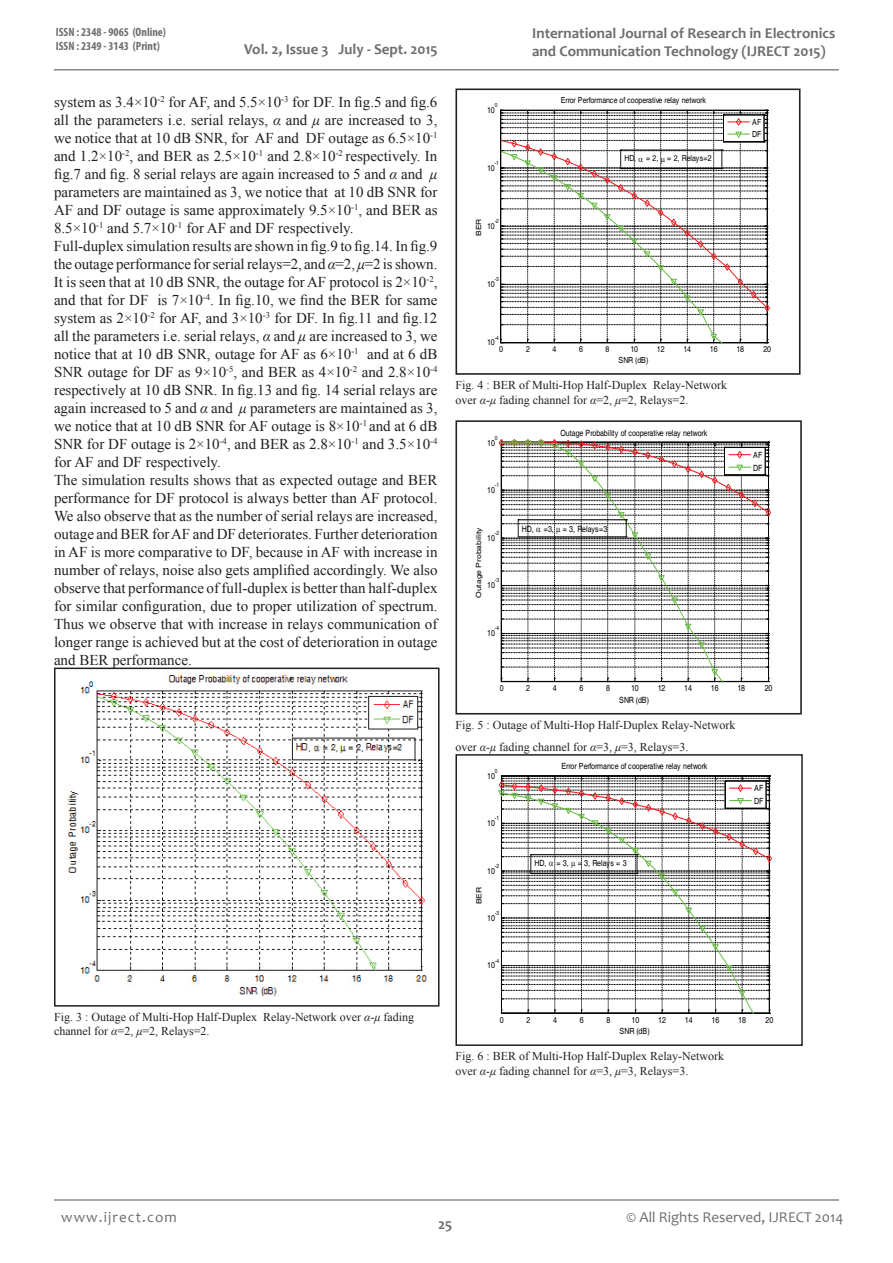
<style>
.page{position:relative;width:893px;height:1263px;background:#fff}
.page>*{position:absolute;margin:0;border:0;box-sizing:border-box;transform-origin:0 0}
.t1{font:15px/18px "Times New Roman";color:#231f20}
.t2{font:700 15px/18px "Candara";color:#6c6d70}
.t3{font:15px "Candara";color:#6c6d70}
.t4{font:15px "Candara";letter-spacing:.075em;color:#6c6d70}
.t5{font:12px/14.4px "Times New Roman";color:#231f20}
.t6{font:700 condensed 12px/14.4px "Myriad Pro";color:#6c6d70}
.t7{font:8.55px/12.5px "Helvetica";letter-spacing:-.02em;color:#040503;scale:.83 1}
.t8{font:8.25px/12.1px "Helvetica";letter-spacing:-.02em;color:#040503;scale:.85 1}
.t9{font:7.05px "Helvetica";color:#040503;scale:1.21 1}
.t10{font:7.05px "Helvetica";color:#040503;scale:1.18 1}
.t11{font:7.05px "Helvetica";color:#040503;scale:1.2 1}
.t12{font:5.85px "Helvetica";color:#040503;scale:.83 1}
.t13{font:5.7px "Helvetica";color:#040503;scale:.85 1}
.s1{font-style:italic}
</style>
<div class="page">
<hr style="left:54px;top:69px;width:785px;height:2px;background:#86888b">
<hr style="left:54px;top:1199px;width:785px;height:2px;background:#86888b">
<img style="left:67px;top:675px;width:360px;height:322px">
<div style="left:54px;top:668px;width:386px;height:339px;border:2px solid #231f20"></div>
<div style="left:455px;top:89px;width:345px;height:286px;border:2px solid #231f20"></div>
<div style="left:455px;top:420px;width:347px;height:294px;border:2px solid #231f20"></div>
<div style="left:455px;top:754px;width:348px;height:292px;border:2px solid #231f20"></div>
<svg style="left:500px;top:110px;width:270px;height:233px"></svg>
<svg style="left:498px;top:439px;width:273px;height:243px"></svg>
<svg style="left:498px;top:775px;width:274px;height:239px"></svg>
<p class="t6" style="left:56px;top:25px;width:112px">ISSN : 2348 - 9065 (Online)<br>ISSN : 2349 - 3143 (Print)</p>
<p class="t2" style="left:244px;top:40px;width:195px">Vol. 2, Issue 3 July - Sept. 2015</p>
<p class="t1" style="left:54px;top:92px;width:385px">system as 3.4×10<sup>-2</sup> for AF, and 5.5×10<sup>-3</sup> for DF. In fig.5 and fig.6 all the parameters i.e. serial relays, <span class="s1">α</span> and <span class="s1">μ</span> are increased to 3, we notice that at 10 dB SNR, for AF and DF outage as 6.5×10<sup>-1 </sup>and 1.2×10<sup>-2</sup>, and BER as 2.5×10<sup>-1</sup> and 2.8×10<sup>-2</sup> respectively. In fig.7 and fig. 8 serial relays are again increased to 5 and <span class="s1">α</span> and <span class="s1">μ </span>parameters are maintained as 3, we notice that at 10 dB SNR for AF and DF outage is same approximately 9.5×10<sup>-1</sup>, and BER as 8.5×10<sup>-1</sup> and 5.7×10<sup>-1</sup> for AF and DF respectively.<br>Full-duplex simulation results are shown in fig.9 to fig.14. In fig.9 the outage performance for serial relays=2, and <span class="s1">α</span>=2, <span class="s1">μ</span>=2 is shown.<br>It is seen that at 10 dB SNR, the outage for AF protocol is 2×10<sup>-2</sup>, and that for DF is 7×10<sup>-4</sup>. In fig.10, we find the BER for same system as 2×10<sup>-2</sup> for AF, and 3×10<sup>-3</sup> for DF. In fig.11 and fig.12 all the parameters i.e. serial relays, <span class="s1">α</span> and <span class="s1">μ</span> are increased to 3, we notice that at 10 dB SNR, outage for AF as 6×10<sup>-1</sup> and at 6 dB SNR outage for DF as 9×10<sup>-5</sup>, and BER as 4×10<sup>-2</sup> and 2.8×10<sup>-4 </sup>respectively at 10 dB SNR. In fig.13 and fig. 14 serial relays are again increased to 5 and <span class="s1">α</span> and <span class="s1">μ</span> parameters are maintained as 3, we notice that at 10 dB SNR for AF outage is 8×10<sup>-1</sup> and at 6 dB SNR for DF outage is 2×10<sup>-4</sup>, and BER as 2.8×10<sup>-1</sup> and 3.5×10<sup>-4 </sup>for AF and DF respectively.<br>The simulation results shows that as expected outage and BER performance for DF protocol is always better than AF protocol.<br>We also observe that as the number of serial relays are increased, outage and BER for AF and DF deteriorates. Further deterioration in AF is more comparative to DF, because in AF with increase in number of relays, noise also gets amplified accordingly. We also observe that performance of full-duplex is better than half-duplex for similar configuration, due to proper utilization of spectrum.<br>Thus we observe that with increase in relays communication of longer range is achieved but at the cost of deterioration in outage and BER performance.</p>
<p class="t13" style="left:495px;top:102px;width:5px">0</p>
<p class="t8" style="left:487px;top:104px;width:11px">10</p>
<p class="t13" style="left:495px;top:160px;width:7px">-1</p>
<p class="t8" style="left:487px;top:162px;width:11px">10</p>
<p class="t10" style="left:475px;top:236px;width:16px;rotate:-90deg">BER</p>
<p class="t13" style="left:495px;top:218px;width:7px">-2</p>
<p class="t8" style="left:487px;top:220px;width:11px">10</p>
<p class="t13" style="left:495px;top:276px;width:7px">-3</p>
<p class="t8" style="left:487px;top:278px;width:11px">10</p>
<p class="t2" style="left:532px;top:24px;width:305px">International Journal of Research in Electronics and Communication Technology (IJRECT 2015)</p>
<p class="t8" style="left:561px;top:95px;width:172px">Error Performance of cooperative relay network</p>
<p class="t8" style="left:624px;top:152px;width:104px">HD, = 2, = 2, Relays=2</p>
<p class="t8" style="left:752px;top:116px;width:12px">AF<br>DF</p>
<p class="t13" style="left:495px;top:334px;width:7px">-4</p>
<p class="t8" style="left:487px;top:336px;width:11px">10</p>
<p class="t8" style="left:499px;top:344px;width:6px">0</p>
<p class="t8" style="left:526px;top:344px;width:6px">2</p>
<p class="t8" style="left:553px;top:344px;width:6px">4</p>
<p class="t8" style="left:579px;top:344px;width:6px">6</p>
<p class="t8" style="left:606px;top:344px;width:6px">8</p>
<p class="t8" style="left:630px;top:344px;width:11px">10</p>
<p class="t8" style="left:657px;top:344px;width:11px">12</p>
<p class="t8" style="left:683px;top:344px;width:11px">14</p>
<p class="t8" style="left:710px;top:344px;width:11px">16</p>
<p class="t8" style="left:736px;top:344px;width:11px">18</p>
<p class="t8" style="left:763px;top:344px;width:11px">20</p>
<p class="t8" style="left:619px;top:354px;width:37px">SNR (dB)</p>
<p class="t5" style="left:455px;top:378px;width:273px">Fig. 4 : BER of Multi-Hop Half-Duplex Relay-Network over <span class="s1">α-μ</span> fading channel for <span class="s1">α</span>=2, <span class="s1">μ</span>=2, Relays=2.</p>
<p class="t12" style="left:495px;top:434px;width:5px">0</p>
<p class="t7" style="left:487px;top:437px;width:11px">10</p>
<p class="t12" style="left:495px;top:482px;width:7px">-1</p>
<p class="t7" style="left:487px;top:484px;width:11px">10</p>
<p class="t9" style="left:475px;top:598px;width:60px;rotate:-90deg">Outage Probability</p>
<p class="t12" style="left:495px;top:530px;width:7px">-2</p>
<p class="t7" style="left:487px;top:532px;width:11px">10</p>
<p class="t12" style="left:495px;top:577px;width:7px">-3</p>
<p class="t7" style="left:487px;top:579px;width:11px">10</p>
<p class="t12" style="left:495px;top:625px;width:7px">-4</p>
<p class="t7" style="left:487px;top:627px;width:11px">10</p>
<p class="t7" style="left:560px;top:427px;width:178px">Outage Probability of cooperative relay network</p>
<p class="t7" style="left:522px;top:523px;width:104px">HD, =3, = 3, Relays=3</p>
<p class="t7" style="left:753px;top:449px;width:13px">AF<br>DF</p>
<p class="t7" style="left:500px;top:682px;width:6px">0</p>
<p class="t7" style="left:526px;top:682px;width:6px">2</p>
<p class="t7" style="left:553px;top:682px;width:6px">4</p>
<p class="t7" style="left:579px;top:682px;width:6px">6</p>
<p class="t7" style="left:606px;top:682px;width:6px">8</p>
<p class="t7" style="left:631px;top:682px;width:11px">10</p>
<p class="t7" style="left:658px;top:682px;width:11px">12</p>
<p class="t7" style="left:684px;top:682px;width:11px">14</p>
<p class="t7" style="left:711px;top:682px;width:11px">16</p>
<p class="t7" style="left:737px;top:682px;width:11px">18</p>
<p class="t7" style="left:765px;top:682px;width:11px">20</p>
<p class="t7" style="left:619px;top:694px;width:38px">SNR (dB)</p>
<p class="t5" style="left:455px;top:714px;width:281px;line-height:21.6px">Fig. 5 : Outage of Multi-Hop Half-Duplex Relay-Network over <span class="s1">α-μ</span> fading channel for <span class="s1">α</span>=3, <span class="s1">μ</span>=3, Relays=3.</p>
<p class="t12" style="left:495px;top:768px;width:5px">0</p>
<p class="t7" style="left:487px;top:770px;width:11px">10</p>
<p class="t12" style="left:495px;top:815px;width:7px">-1</p>
<p class="t7" style="left:487px;top:817px;width:11px">10</p>
<p class="t12" style="left:495px;top:862px;width:7px">-2</p>
<p class="t7" style="left:487px;top:865px;width:11px">10</p>
<p class="t11" style="left:475px;top:904px;width:16px;rotate:-90deg">BER</p>
<p class="t12" style="left:495px;top:909px;width:7px">-3</p>
<p class="t7" style="left:487px;top:912px;width:11px">10</p>
<p class="t12" style="left:495px;top:957px;width:7px">-4</p>
<p class="t7" style="left:487px;top:959px;width:11px">10</p>
<p class="t7" style="left:561px;top:760px;width:178px">Error Performance of cooperative relay network</p>
<p class="t7" style="left:535px;top:857px;width:112px">HD, = 3, = 3, Relays = 3</p>
<p class="t7" style="left:754px;top:782px;width:13px">AF<br>DF</p>
<p class="t5" style="left:54px;top:1010px;width:362px">Fig. 3 : Outage of Multi-Hop Half-Duplex Relay-Network over <span class="s1">α-μ</span> fading channel for <span class="s1">α</span>=2, <span class="s1">μ</span>=2, Relays=2.</p>
<p class="t7" style="left:500px;top:1014px;width:6px">0</p>
<p class="t7" style="left:526px;top:1014px;width:6px">2</p>
<p class="t7" style="left:553px;top:1014px;width:6px">4</p>
<p class="t7" style="left:580px;top:1014px;width:6px">6</p>
<p class="t7" style="left:606px;top:1014px;width:6px">8</p>
<p class="t7" style="left:632px;top:1014px;width:11px">10</p>
<p class="t7" style="left:658px;top:1014px;width:11px">12</p>
<p class="t7" style="left:685px;top:1014px;width:11px">14</p>
<p class="t7" style="left:712px;top:1014px;width:11px">16</p>
<p class="t7" style="left:738px;top:1014px;width:11px">18</p>
<p class="t7" style="left:765px;top:1014px;width:11px">20</p>
<p class="t7" style="left:620px;top:1025px;width:38px">SNR (dB)</p>
<p class="t5" style="left:455px;top:1049px;width:270px">Fig. 6 : BER of Multi-Hop Half-Duplex Relay-Network over <span class="s1">α-μ</span> fading channel for <span class="s1">α</span>=3, <span class="s1">μ</span>=3, Relays=3.</p>
<p class="t4" style="left:61px;top:1207px;width:117px">www.ijrect.com</p>
<p class="t2" style="left:438px;top:1215px;width:16px">25</p>
<p class="t3" style="left:627px;top:1207px;width:218px">© All Rights Reserved, IJRECT 2014</p>
</div>
